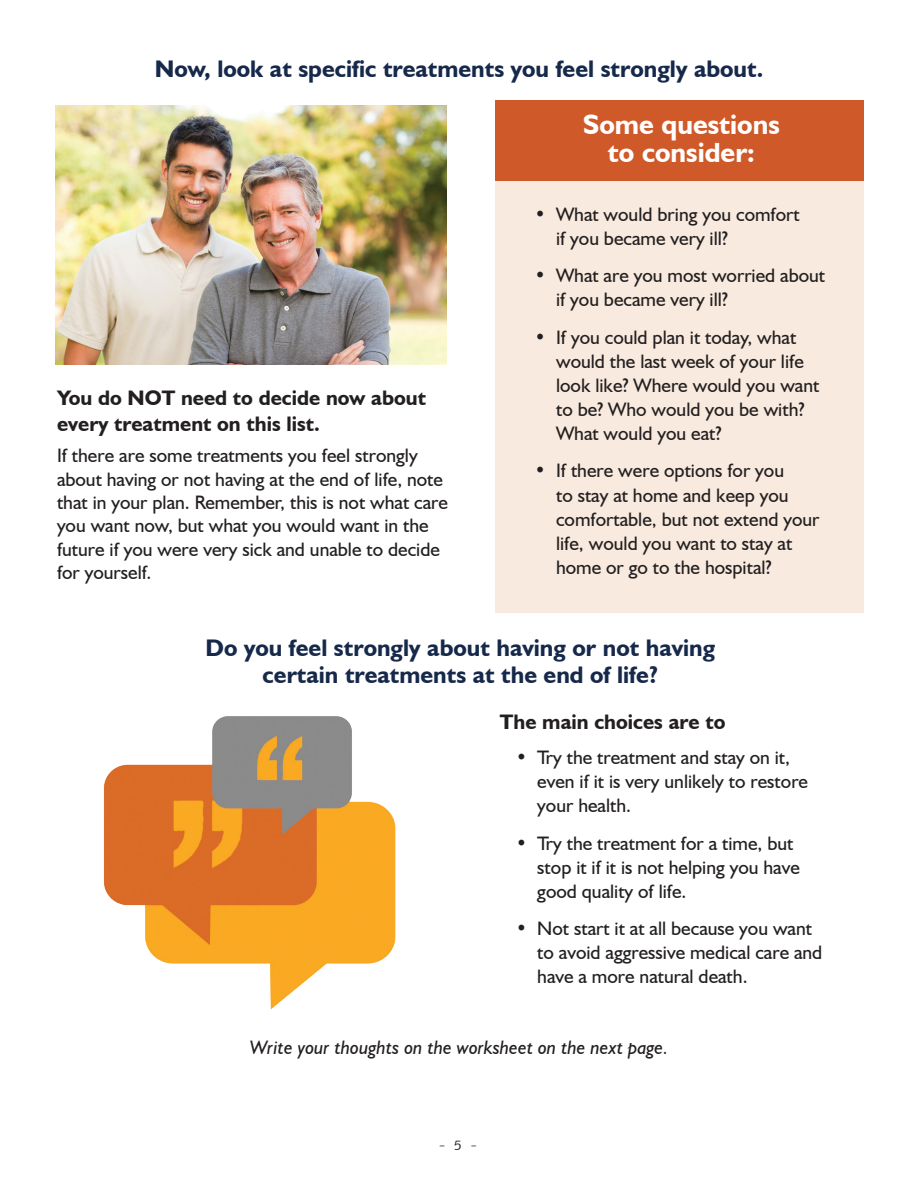
<style>
.page{position:relative;width:918px;height:1188px;background:#fff}
.page>*{position:absolute;margin:0;border:0;box-sizing:border-box;transform-origin:0 0}
.t1{font:700 27.75px/28.5px "Humanist 521 BT";color:#fff;text-align:center}
.t2{font:700 24px/27px "Humanist 521 BT";color:#16294b;text-align:center}
.t3{font:700 21px/25.2px "Humanist 521 BT";color:#231f20}
.t4{font:19.5px/24px "Humanist 521 BT";color:#231f20}
.t5{font:italic 19.5px "Humanist 521 BT";color:#231f20}
.t6{font:18px "Humanist 521 BT";color:#8c8b8b}
.s1{font-family:"Humanist 531 BT Roman A";font-size:13.5px;color:#231f20}
</style>
<div class="page">
<div style="left:496px;top:101px;width:368px;height:511px;background:#f8eade"></div>
<img style="left:56px;top:105px;width:391px;height:259px">
<div style="left:496px;top:100px;width:368px;height:81px;background:#cf5928"></div>
<img style="left:103px;top:716px;width:293px;height:294px">
<p class="t2" style="left:155px;top:55px;width:610px">Now, look at specific treatments you feel strongly about.</p>
<p class="t3" style="left:57px;top:385px;width:371px">You do NOT need to decide now about every treatment on this list.</p>
<p class="t4" style="left:57px;top:443px;width:393px;line-height:23.4px">If there are some treatments you feel strongly about having or not having at the end of life, note that in your plan. Remember, this is not what care you want now, but what you would want in the future if you were very sick and unable to decide for yourself.</p>
<h1 class="t1" style="left:583px;top:110px;width:198px">Some questions to consider:</h1>
<p class="t4" style="left:556px;top:202px;width:245px;text-indent:-22px">• What would bring you comfort if you became very ill?</p>
<p class="t4" style="left:556px;top:263px;width:271px;text-indent:-22px">• What are you most worried about if you became very ill?</p>
<p class="t4" style="left:556px;top:325px;width:265px;text-indent:-22px">• If you could plan it today, what would the last week of your life look like? Where would you want to be? Who would you be with?<br>What would you eat?</p>
<p class="t4" style="left:556px;top:458px;width:265px;text-indent:-22px">• If there were options for you<br>to stay at home and keep you comfortable, but not extend your life, would you want to stay at home or go to the hospital?</p>
<p class="t2" style="left:206px;top:634px;width:511px">Do you feel strongly about having or not having certain treatments at the end of life?</p>
<p class="t3" style="left:500px;top:709px;width:227px">The main choices are to</p>
<p class="t4" style="left:537px;top:745px;width:272px;text-indent:-22px">• Try the treatment and stay on it, even if it is very unlikely to restore your health.</p>
<p class="t4" style="left:537px;top:831px;width:264px;text-indent:-22px">• Try the treatment for a time, but stop it if it is not helping you have good quality of life.</p>
<p class="t4" style="left:537px;top:916px;width:287px;text-indent:-22px">• Not start it at all because you want to avoid aggressive medical care and have a more natural death.</p>
<p class="t5" style="left:250px;top:1036px;width:420px">Write your thoughts on the worksheet on the next page.</p>
<p class="t6" style="left:439px;top:1133px;width:39px">- <span class="s1">5</span> -</p>
</div>
